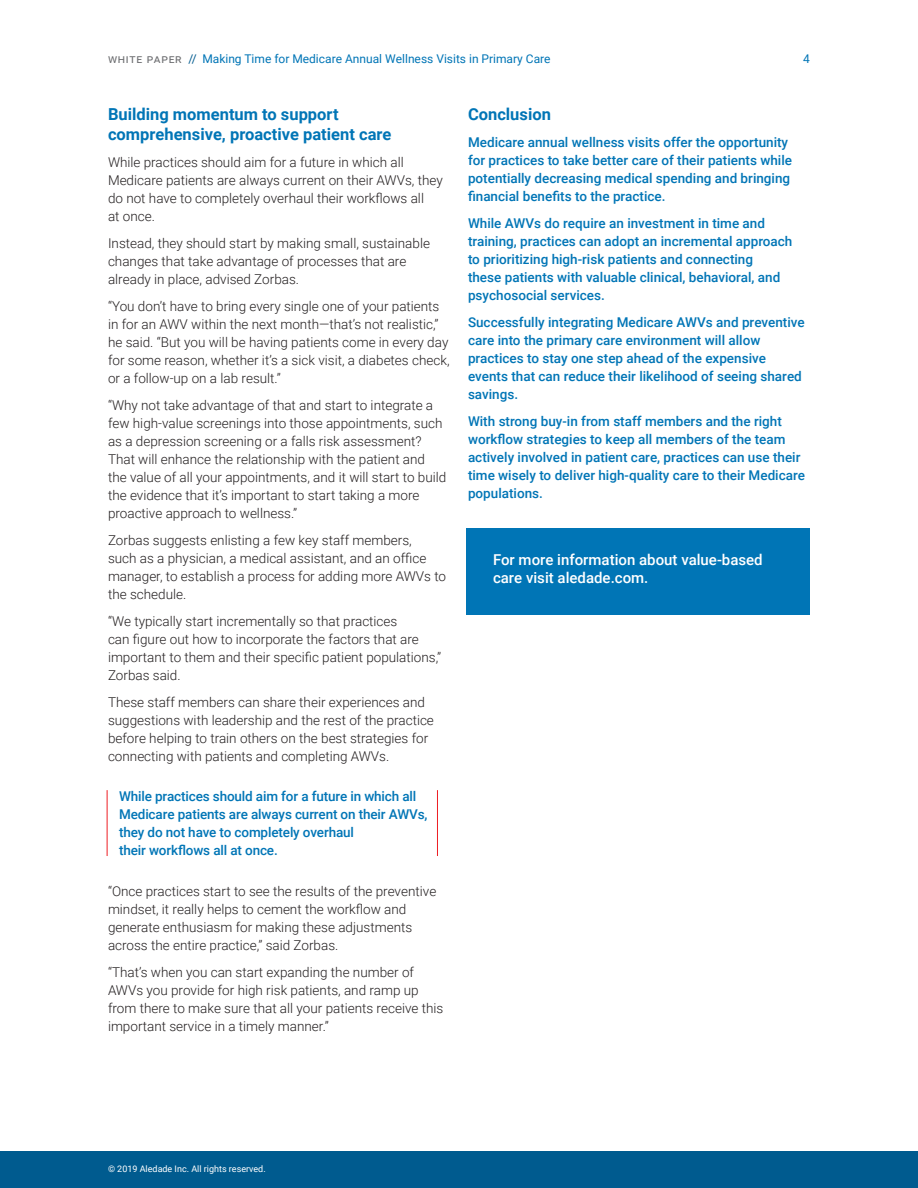
<style>
.page{position:relative;width:918px;height:1188px;background:#fff}
.page>*{position:absolute;margin:0;border:0;box-sizing:border-box;transform-origin:0 0}
.t1{font:700 16.5px/19.5px "Roboto";color:#0075b6}
.t2{font:500 15px/18px "Roboto";color:#fff}
.t3{font:300 13.5px/18px "Roboto";color:#231f20}
.t4{font:500 13.5px/18px "Roboto";color:#0075b6}
.t5{font:12px "Roboto";color:#0075b6}
.t6{font:9px "Roboto";color:#fff}
.s1{color:#6c6d70}
.s2{color:#005b8f}
</style>
<div class="page">
<div style="left:0;top:1151px;width:918px;height:37px;background:#005b8f"></div>
<hr style="left:107px;top:790px;width:1px;height:66px;background:#ee1d23">
<hr style="left:437px;top:790px;width:1px;height:66px;background:#ee1d23">
<div style="left:467px;top:528px;width:343px;height:87px;background:#0075b6"></div>
<p class="t5" style="left:108px;top:50px;width:444px"><span class="s1">white paper</span> <span class="s2">//</span> Making Time for Medicare Annual Wellness Visits in Primary Care</p>
<p class="t5" style="left:803px;top:50px;width:8px">4</p>
<p class="t1" style="left:108px;top:104px;width:285px">Building momentum to support comprehensive, proactive patient care</p>
<p class="t3" style="left:108px;top:153px;width:336px">While practices should aim for a future in which all Medicare patients are always current on their AWVs, they do not have to completely overhaul their workflows all<br>at once.</p>
<p class="t3" style="left:108px;top:234px;width:324px">Instead, they should start by making small, sustainable changes that take advantage of processes that are already in place, advised Zorbas.</p>
<p class="t3" style="left:108px;top:297px;width:343px">“You don’t have to bring every single one of your patients in for an AWV within the next month—that’s not realistic,” he said. “But you will be having patients come in every day for some reason, whether it’s a sick visit, a diabetes check, or a follow-up on a lab result.”</p>
<p class="t3" style="left:108px;top:396px;width:340px">“Why not take advantage of that and start to integrate a few high-value screenings into those appointments, such as a depression screening or a falls risk assessment?<br>That will enhance the relationship with the patient and the value of all your appointments, and it will start to build the evidence that it’s important to start taking a more proactive approach to wellness.”</p>
<p class="t3" style="left:108px;top:531px;width:340px">Zorbas suggests enlisting a few key staff members,<br>such as a physician, a medical assistant, and an office manager, to establish a process for adding more AWVs to the schedule.</p>
<p class="t3" style="left:108px;top:612px;width:335px">“We typically start incrementally so that practices<br>can figure out how to incorporate the factors that are important to them and their specific patient populations,” Zorbas said.</p>
<p class="t3" style="left:108px;top:693px;width:327px">These staff members can share their experiences and suggestions with leadership and the rest of the practice before helping to train others on the best strategies for connecting with patients and completing AWVs.</p>
<p class="t4" style="left:119px;top:787px;width:310px">While practices should aim for a future in which all Medicare patients are always current on their AWVs, they do not have to completely overhaul<br>their workflows all at once.</p>
<p class="t3" style="left:108px;top:882px;width:330px">“Once practices start to see the results of the preventive mindset, it really helps to cement the workflow and generate enthusiasm for making these adjustments across the entire practice,” said Zorbas.</p>
<p class="t3" style="left:108px;top:963px;width:337px">“That’s when you can start expanding the number of AWVs you provide for high risk patients, and ramp up from there to make sure that all your patients receive this important service in a timely manner.”</p>
<p class="t1" style="left:468px;top:104px;width:84px">Conclusion</p>
<p class="t4" style="left:468px;top:133px;width:326px">Medicare annual wellness visits offer the opportunity for practices to take better care of their patients while potentially decreasing medical spending and bringing financial benefits to the practice.</p>
<p class="t4" style="left:468px;top:214px;width:326px">While AWVs do require an investment in time and training, practices can adopt an incremental approach to prioritizing high-risk patients and connecting<br>these patients with valuable clinical, behavioral, and psychosocial services.</p>
<p class="t4" style="left:468px;top:313px;width:338px">Successfully integrating Medicare AWVs and preventive care into the primary care environment will allow practices to stay one step ahead of the expensive events that can reduce their likelihood of seeing shared savings.</p>
<p class="t4" style="left:468px;top:412px;width:339px">With strong buy-in from staff members and the right workflow strategies to keep all members of the team actively involved in patient care, practices can use their time wisely to deliver high-quality care to their Medicare populations.</p>
<p class="t2" style="left:493px;top:550px;width:271px">For more information about value-based care visit aledade.com.</p>
<p class="t6" style="left:108px;top:1162px;width:159px">© 2019 Aledade Inc. All rights reserved.</p>
</div>
